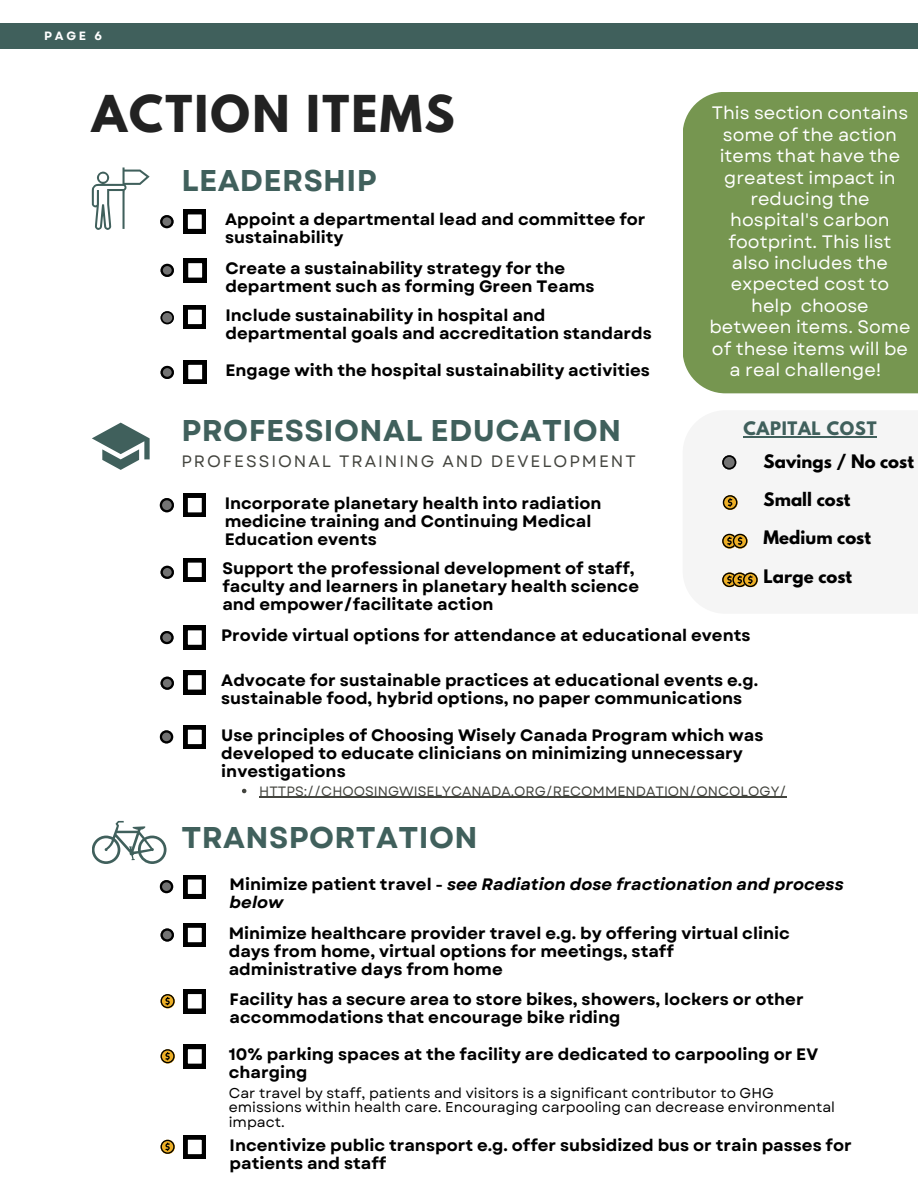
<style>
.page{position:relative;width:918px;height:1188px;background:#fff}
.page>*{position:absolute;margin:0;border:0;box-sizing:border-box;transform-origin:0 0}
.t1{font:700 45px "League Spartan";letter-spacing:.05em;color:#222}
.t2{font:700 30px "Garet";letter-spacing:.015em;color:#40605c}
.t3{font:18px/21.3px "Garet";color:#fff;text-align:center}
.t4{font:700 16.5px/18px "Garet";color:#000}
.t5{font:italic 700 16.5px/18px "Garet";color:#000}
.t6{font:700 16.5px "League Spartan";color:#000}
.t7{font:16.5px "Garet";letter-spacing:.12em;color:#43443e}
.t8{font:700 16.5px "League Spartan";letter-spacing:.04em;color:#40605c}
.t9{font:14.25px/14.7px "Garet";color:#000}
.t10{font:13.5px "Garet";color:#43443e}
.t11{font:700 12px "Garet";color:#fff}
.s1{font-style:normal}
</style>
<div class="page">
<div style="left:0;top:24px;width:918px;height:24px;background:#40605c"></div>
<svg style="left:92px;top:423px;width:57px;height:47px"></svg>
<svg style="left:183px;top:558px;width:23px;height:24px"></svg>
<svg style="left:183px;top:671px;width:23px;height:23px"></svg>
<svg style="left:183px;top:493px;width:23px;height:24px"></svg>
<svg style="left:161px;top:311px;width:13px;height:13px"></svg>
<svg style="left:183px;top:210px;width:23px;height:23px"></svg>
<svg style="left:184px;top:259px;width:22px;height:23px"></svg>
<svg style="left:183px;top:305px;width:23px;height:24px"></svg>
<svg style="left:92px;top:167px;width:57px;height:63px"></svg>
<svg style="left:184px;top:360px;width:22px;height:24px"></svg>
<svg style="left:161px;top:366px;width:13px;height:13px"></svg>
<svg style="left:161px;top:264px;width:13px;height:13px"></svg>
<svg style="left:160px;top:215px;width:14px;height:13px"></svg>
<svg style="left:160px;top:498px;width:14px;height:14px"></svg>
<svg style="left:183px;top:626px;width:23px;height:23px"></svg>
<svg style="left:183px;top:725px;width:23px;height:24px"></svg>
<svg style="left:722px;top:455px;width:14px;height:15px"></svg>
<svg style="left:723px;top:495px;width:14px;height:15px"></svg>
<svg style="left:722px;top:573px;width:36px;height:14px"></svg>
<svg style="left:722px;top:534px;width:25px;height:14px"></svg>
<div style="left:683px;top:92px;width:235px;height:301px;background:#769650"></div>
<hr style="left:744px;top:436px;width:133px;height:1px;background:#40605c">
<svg style="left:242px;top:789px;width:4px;height:4px"></svg>
<hr style="left:259px;top:797px;width:527px;height:1px;background:#43443e">
<svg style="left:92px;top:821px;width:74px;height:43px"></svg>
<svg style="left:183px;top:875px;width:23px;height:23px"></svg>
<svg style="left:183px;top:923px;width:23px;height:24px"></svg>
<svg style="left:183px;top:990px;width:23px;height:23px"></svg>
<svg style="left:161px;top:994px;width:14px;height:14px"></svg>
<svg style="left:183px;top:1045px;width:23px;height:23px"></svg>
<svg style="left:161px;top:1049px;width:14px;height:14px"></svg>
<svg style="left:161px;top:928px;width:13px;height:14px"></svg>
<svg style="left:183px;top:1135px;width:23px;height:24px"></svg>
<svg style="left:161px;top:1140px;width:14px;height:14px"></svg>
<svg style="left:160px;top:880px;width:13px;height:13px"></svg>
<svg style="left:161px;top:566px;width:13px;height:13px"></svg>
<svg style="left:160px;top:631px;width:14px;height:13px"></svg>
<svg style="left:161px;top:677px;width:13px;height:13px"></svg>
<svg style="left:160px;top:730px;width:13px;height:13px"></svg>
<p class="t11" style="left:44px;top:27px;width:60px">PAGE 6</p>
<p class="t1" style="left:92px;top:92px;width:365px">ACTION ITEMS</p>
<p class="t2" style="left:181px;top:159px;width:197px">LEADERSHIP</p>
<h1 class="t4" style="left:225px;top:211px;width:422px">Appoint a departmental lead and committee for sustainability</h1>
<p class="t4" style="left:226px;top:259px;width:371px">Create a sustainability strategy for the department such as forming Green Teams</p>
<p class="t4" style="left:226px;top:306px;width:428px">Include sustainability in hospital and departmental goals and accreditation standards</p>
<h2 class="t4" style="left:226px;top:361px;width:426px">Engage with the hospital sustainability activities</h2>
<p class="t2" style="left:181px;top:409px;width:441px">PROFESSIONAL EDUCATION</p>
<p class="t7" style="left:181px;top:450px;width:456px">PROFESSIONAL TRAINING AND DEVELOPMENT</p>
<p class="t4" style="left:225px;top:494px;width:378px">Incorporate planetary health into radiation medicine training and Continuing Medical<br>Education events</p>
<p class="t4" style="left:222px;top:559px;width:418px">Support the professional development of staff, faculty and learners in planetary health science and empower/facilitate action</p>
<h5 class="t3" style="left:710px;top:103px;width:203px">This section contains some of the action items that have the greatest impact in reducing the hospital's carbon footprint. This list also includes the expected cost to help choose between items. Some of these items will be a real challenge!</h5>
<h5 class="t8" style="left:744px;top:420px;width:135px">CAPITAL COST</h5>
<h5 class="t6" style="left:764px;top:453px;width:152px">Savings / No cost</h5>
<h6 class="t6" style="left:764px;top:491px;width:88px">Small cost</h6>
<p class="t6" style="left:764px;top:529px;width:109px">Medium cost</p>
<h3 class="t6" style="left:764px;top:568px;width:90px">Large cost</h3>
<p class="t4" style="left:221px;top:627px;width:531px">Provide virtual options for attendance at educational events</p>
<h5 class="t4" style="left:221px;top:671px;width:538px">Advocate for sustainable practices at educational events e.g. sustainable food, hybrid options, no paper communications</h5>
<h5 class="t4" style="left:221px;top:726px;width:544px">Use principles of Choosing Wisely Canada Program which was developed to educate clinicians on minimizing unnecessary investigations</h5>
<h5 class="t10" style="left:259px;top:781px;width:529px">HTTPS://CHOOSINGWISELYCANADA.ORG/RECOMMENDATION/ONCOLOGY/</h5>
<h5 class="t2" style="left:181px;top:816px;width:298px">TRANSPORTATION</h5>
<h2 class="t5" style="left:230px;top:876px;width:616px"><span class="s1">Minimize patient travel -</span> see Radiation dose fractionation and process below</h2>
<h4 class="t4" style="left:229px;top:924px;width:563px">Minimize healthcare provider travel e.g. by offering virtual clinic days from home, virtual options for meetings, staff administrative days from home</h4>
<h5 class="t4" style="left:230px;top:990px;width:575px">Facility has a secure area to store bikes, showers, lockers or other accommodations that encourage bike riding</h5>
<h5 class="t4" style="left:229px;top:1045px;width:591px">10% parking spaces at the facility are dedicated to carpooling or EV charging</h5>
<h5 class="t9" style="left:229px;top:1085px;width:608px">Car travel by staff, patients and visitors is a significant contributor to GHG emissions within health care. Encouraging carpooling can decrease environmental impact.</h5>
<h5 class="t4" style="left:230px;top:1136px;width:624px">Incentivize public transport e.g. offer subsidized bus or train passes for patients and staff</h5>
</div>
